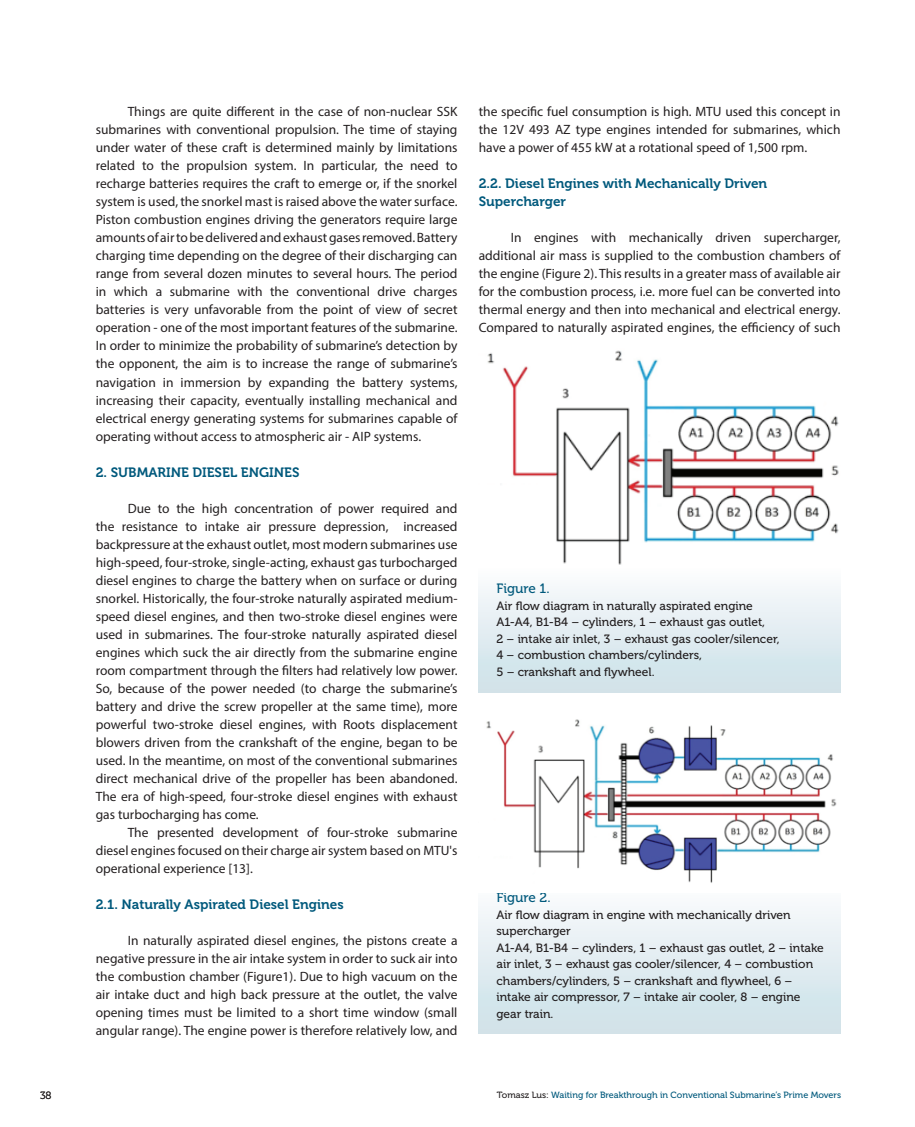
<style>
.page{position:relative;width:915px;height:1127px;background:#fff}
.page>*{position:absolute;margin:0;border:0;box-sizing:border-box;transform-origin:0 0}
.t1{font:13.5px/18px "Myriad Pro";color:#231f20;text-align:justify}
.t2{font:13.5px/18px "Museo 700";color:#00597c}
.t3{font:13.5px "Museo 500";color:#00597c}
.t4{font:12px/16.5px "Museo 500";color:#231f20}
.t5{font:10.5px "Museo 300";color:#231f20}
.t6{font:9px "Museo 500";color:#00597c}
.s1{color:#231f20}
</style>
<div class="page">
<div style="left:478px;top:565px;width:362px;height:128px;background:linear-gradient(to bottom,#fdfdfe,#cce0e7)"></div>
<div style="left:478px;top:882px;width:362px;height:151px;background:linear-gradient(to bottom,#fcfcfe,#cce0e7)"></div>
<img style="left:487px;top:350px;width:352px;height:215px">
<img style="left:478px;top:719px;width:362px;height:173px">
<p class="t1" style="left:96px;top:103px;width:363px;text-indent:32px">Things are quite different in the case of non-nuclear SSK submarines with conventional propulsion. The time of staying under water of these craft is determined mainly by limitations related to the propulsion system. In particular, the need to recharge batteries requires the craft to emerge or, if the snorkel system is used, the snorkel mast is raised above the water surface.<br>Piston combustion engines driving the generators require large amounts of air to be delivered and exhaust gases removed. Battery charging time depending on the degree of their discharging can range from several dozen minutes to several hours. The period in which a submarine with the conventional drive charges batteries is very unfavorable from the point of view of secret operation - one of the most important features of the submarine.<br>In order to minimize the probability of submarine’s detection by the opponent, the aim is to increase the range of submarine’s navigation in immersion by expanding the battery systems, increasing their capacity, eventually installing mechanical and electrical energy generating systems for submarines capable of operating without access to atmospheric air - AIP systems.</p>
<p class="t2" style="left:96px;top:463px;width:205px">2. SUBMARINE DIESEL ENGINES</p>
<p class="t1" style="left:96px;top:499px;width:363px;text-indent:32px">Due to the high concentration of power required and the resistance to intake air pressure depression, increased backpressure at the exhaust outlet, most modern submarines use high-speed, four-stroke, single-acting, exhaust gas turbocharged diesel engines to charge the battery when on surface or during snorkel. Historically, the four-stroke naturally aspirated medium&shy;speed diesel engines, and then two-stroke diesel engines were used in submarines. The four-stroke naturally aspirated diesel engines which suck the air directly from the submarine engine room compartment through the filters had relatively low power.<br>So, because of the power needed (to charge the submarine’s battery and drive the screw propeller at the same time), more powerful two-stroke diesel engines, with Roots displacement blowers driven from the crankshaft of the engine, began to be used. In the meantime, on most of the conventional submarines direct mechanical drive of the propeller has been abandoned.<br>The era of high-speed, four-stroke diesel engines with exhaust gas turbocharging has come.</p>
<p class="t1" style="left:96px;top:823px;width:363px;text-indent:32px">The presented development of four-stroke submarine diesel engines focused on their charge air system based on MTU's operational experience [13].</p>
<p class="t2" style="left:96px;top:895px;width:249px">2.1. Naturally Aspirated Diesel Engines</p>
<p class="t1" style="left:96px;top:931px;width:363px;text-indent:32px">In naturally aspirated diesel engines, the pistons create a negative pressure in the air intake system in order to suck air into the combustion chamber (Figure1). Due to high vacuum on the air intake duct and high back pressure at the outlet, the valve opening times must be limited to a short time window (small angular range). The engine power is therefore relatively low, and</p>
<p class="t1" style="left:478px;top:103px;width:363px">the specific fuel consumption is high. MTU used this concept in the 12V 493 AZ type engines intended for submarines, which have a power of 455 kW at a rotational speed of 1,500 rpm.</p>
<p class="t2" style="left:478px;top:175px;width:290px">2.2. Diesel Engines with Mechanically Driven<br>Supercharger</p>
<p class="t1" style="left:478px;top:229px;width:363px;text-indent:32px">In engines with mechanically driven supercharger, additional air mass is supplied to the combustion chambers of the engine (Figure 2). This results in a greater mass of available air for the combustion process, i.e. more fuel can be converted into thermal energy and then into mechanical and electrical energy.<br>Compared to naturally aspirated engines, the efficiency of such</p>
<p class="t3" style="left:496px;top:581px;width:55px">Figure 1.</p>
<p class="t4" style="left:496px;top:598px;width:285px">Air flow diagram in naturally aspirated engine A1-A4, B1-B4 – cylinders, 1 – exhaust gas outlet,<br>2 – intake air inlet, 3 – exhaust gas cooler/silencer, 4 – combustion chambers/cylinders,<br>5 – crankshaft and flywheel.</p>
<p class="t3" style="left:496px;top:890px;width:56px">Figure 2.</p>
<p class="t4" style="left:496px;top:906px;width:329px">Air flow diagram in engine with mechanically driven supercharger<br>A1-A4, B1-B4 – cylinders, 1 – exhaust gas outlet, 2 – intake air inlet, 3 – exhaust gas cooler/silencer, 4 – combustion chambers/cylinders, 5 – crankshaft and flywheel, 6 – intake air compressor, 7 – intake air cooler, 8 – engine gear train.</p>
<p class="t5" style="left:40px;top:1090px;width:13px">38</p>
<p class="t6" style="left:496px;top:1090px;width:346px"><span class="s1">Tomasz Lus:</span> Waiting for Breakthrough in Conventional Submarine’s Prime Movers</p>
</div>
